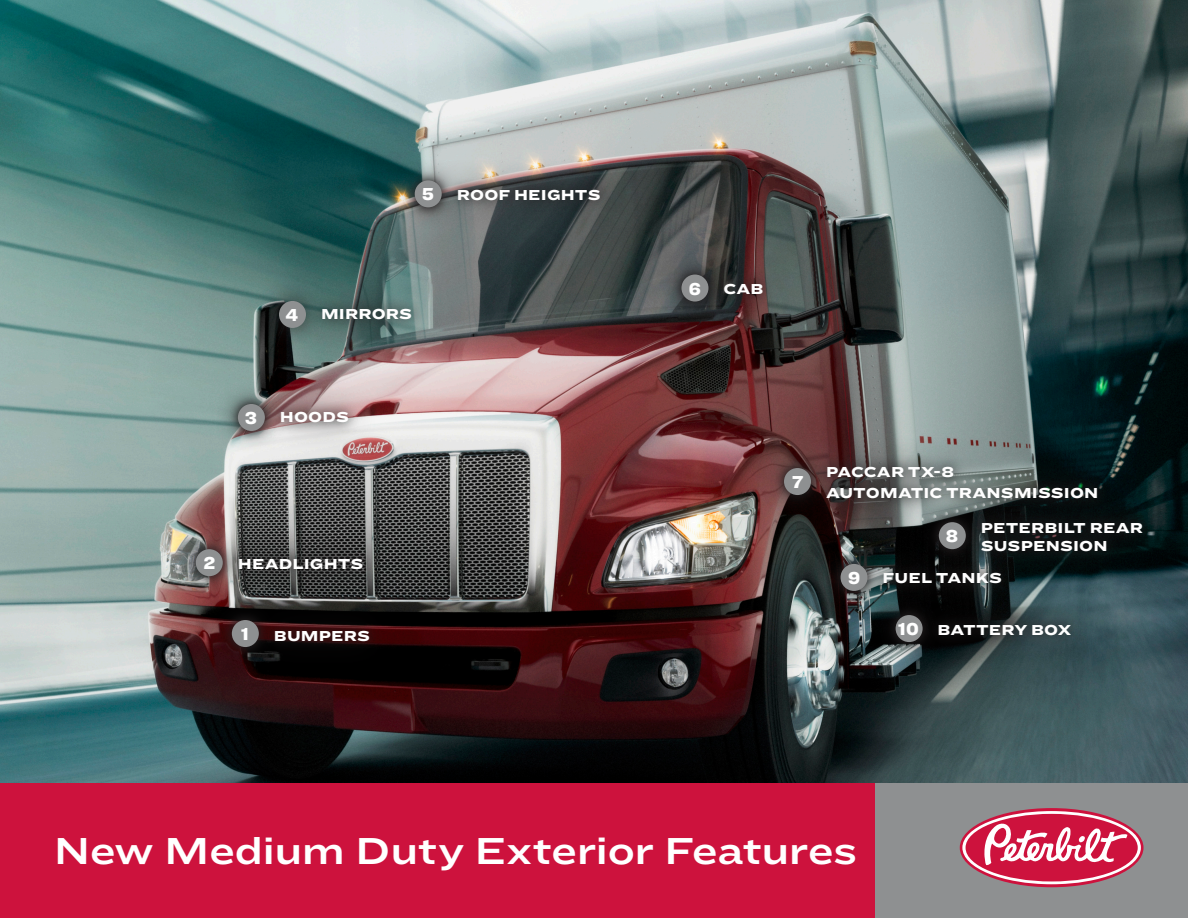
<style>
.page{position:relative;width:1188px;height:918px;background:#fff}
.page>*{position:absolute;margin:0;border:0;box-sizing:border-box;transform-origin:0 0}
.t1{font:39px "Ringside Extra Wide Semi";letter-spacing:-.015em;color:#fff}
.t2{font:900 18px "Ringside";color:#fff}
.t3{font:900 15px/18px "Ringside Extra Wide";letter-spacing:.01em;color:#fff}
.s1{font-family:"Ringside";font-size:18px}
</style>
<div class="page">
<img style="left:0;top:0;width:1188px;height:783px">
<svg style="left:244px;top:528px;width:146px;height:70px;background:#424343"></svg>
<svg style="left:244px;top:546px;width:130px;height:35px;background:#3d3d3d"></svg>
<svg style="left:174px;top:528px;width:70px;height:70px;background:#87746e"></svg>
<svg style="left:186px;top:540px;width:46px;height:46px;background:#7b6d6d"></svg>
<div style="left:196px;top:549px;width:27px;height:27px;background:#8e9091;border-radius:50%"></div>
<svg style="left:328px;top:279px;width:111px;height:70px;background:#607574"></svg>
<div style="left:310px;top:297px;width:113px;height:35px;background:#231f20;opacity:.75"></div>
<svg style="left:257px;top:279px;width:71px;height:71px;background:#435b58"></svg>
<div style="left:279px;top:301px;width:27px;height:27px;background:#8e9091;border-radius:50%"></div>
<svg style="left:247px;top:601px;width:150px;height:69px;background:#110d0c"></svg>
<svg style="left:280px;top:618px;width:101px;height:35px;background:#210a0b"></svg>
<svg style="left:210px;top:598px;width:70px;height:71px;background:#351e1e"></svg>
<svg style="left:222px;top:610px;width:46px;height:46px;background:#200c0d"></svg>
<div style="left:232px;top:620px;width:27px;height:27px;background:#8e9091;border-radius:50%"></div>
<svg style="left:286px;top:382px;width:90px;height:70px;background:#c8afb0"></svg>
<svg style="left:286px;top:400px;width:74px;height:35px;background:#b2a0a1"></svg>
<svg style="left:216px;top:382px;width:70px;height:71px;background:#9ba09e"></svg>
<svg style="left:228px;top:394px;width:46px;height:46px;background:#7f8180"></svg>
<div style="left:238px;top:404px;width:27px;height:27px;background:#8e9091;border-radius:50%"></div>
<div style="left:0;top:783px;width:1188px;height:135px;background:#8e9091"></div>
<div style="left:0;top:783px;width:875px;height:135px;background:#cd123d"></div>
<svg style="left:430px;top:159px;width:197px;height:71px;background:#706f6d"></svg>
<svg style="left:463px;top:177px;width:148px;height:35px;background:#45484a"></svg>
<svg style="left:393px;top:159px;width:70px;height:70px;background:#788784"></svg>
<svg style="left:405px;top:171px;width:46px;height:46px;background:#656f6e"></svg>
<div style="left:415px;top:180px;width:27px;height:27px;background:#8e9091;border-radius:50%"></div>
<svg style="left:730px;top:254px;width:61px;height:69px;background:#4d4543"></svg>
<svg style="left:730px;top:271px;width:45px;height:35px;background:#473636"></svg>
<svg style="left:660px;top:253px;width:70px;height:70px;background:#404141"></svg>
<svg style="left:672px;top:265px;width:46px;height:46px;background:#3c3f40"></svg>
<div style="left:681px;top:275px;width:27px;height:27px;background:#8e9091;border-radius:50%"></div>
<svg style="left:855px;top:543px;width:174px;height:70px"></svg>
<svg style="left:889px;top:561px;width:124px;height:33px;background:#131717"></svg>
<svg style="left:819px;top:543px;width:70px;height:69px;background:#303737"></svg>
<svg style="left:831px;top:554px;width:46px;height:47px;background:#383b3a"></svg>
<div style="left:841px;top:564px;width:27px;height:27px;background:#8e9091;border-radius:50%"></div>
<svg style="left:953px;top:492px;width:217px;height:89px;background:#0d1f21"></svg>
<svg style="left:987px;top:510px;width:167px;height:53px;background:#0b1212"></svg>
<svg style="left:917px;top:528px;width:70px;height:43px;background:#171c1d"></svg>
<svg style="left:929px;top:528px;width:46px;height:31px"></svg>
<div style="left:939px;top:522px;width:27px;height:27px;background:#8e9091;border-radius:50%"></div>
<svg style="left:944px;top:594px;width:154px;height:70px;background:#304346"></svg>
<svg style="left:944px;top:612px;width:138px;height:35px;background:#253033"></svg>
<svg style="left:874px;top:593px;width:70px;height:71px;background:#283334"></svg>
<svg style="left:886px;top:606px;width:46px;height:45px"></svg>
<div style="left:896px;top:615px;width:27px;height:27px;background:#8e9091;border-radius:50%"></div>
<svg style="left:799px;top:437px;width:327px;height:91px;background:#3f4344"></svg>
<svg style="left:833px;top:454px;width:276px;height:56px;background:#4c5251"></svg>
<svg style="left:762px;top:447px;width:71px;height:69px;background:#54302f"></svg>
<svg style="left:775px;top:459px;width:45px;height:46px"></svg>
<div style="left:784px;top:468px;width:27px;height:27px;background:#8e9091;border-radius:50%"></div>
<svg style="left:960px;top:808px;width:184px;height:79px"></svg>
<svg style="left:962px;top:811px;width:179px;height:73px"></svg>
<div style="left:966px;top:814px;width:172px;height:67px;background:#cd123d;border-radius:50%"></div>
<svg style="left:984px;top:823px;width:144px;height:42px"></svg>
<p class="t2" style="left:422px;top:181px;width:14px">5</p>
<p class="t3" style="left:457px;top:185px;width:145px">ROOF HEIGHTS</p>
<p class="t2" style="left:286px;top:301px;width:14px">4</p>
<p class="t3" style="left:321px;top:305px;width:93px">MIRRORS</p>
<p class="t2" style="left:245px;top:404px;width:14px">3</p>
<p class="t3" style="left:280px;top:408px;width:71px">HOODS</p>
<p class="t3" style="left:203px;top:554px;width:161px"><span class="s1">2</span> HEADLIGHTS</p>
<p class="t2" style="left:241px;top:620px;width:9px">1</p>
<p class="t3" style="left:274px;top:626px;width:98px">BUMPERS</p>
<p class="t2" style="left:689px;top:275px;width:14px">6</p>
<p class="t3" style="left:723px;top:279px;width:42px">CAB</p>
<p class="t2" style="left:792px;top:468px;width:13px">7</p>
<p class="t3" style="left:826px;top:461px;width:274px;line-height:21px">PACCAR TX-8<br>AUTOMATIC TRANSMISSION</p>
<p class="t2" style="left:946px;top:522px;width:14px">8</p>
<p class="t3" style="left:981px;top:518px;width:164px">PETERBILT REAR<br>SUSPENSION</p>
<p class="t3" style="left:848px;top:569px;width:155px"><span class="s1">9</span> FUEL TANKS</p>
<p class="t3" style="left:898px;top:620px;width:175px"><span class="s1">10</span> BATTERY BOX</p>
<h1 class="t1" style="left:54px;top:820px;width:805px">New Medium Duty Exterior Features</h1>
</div>
